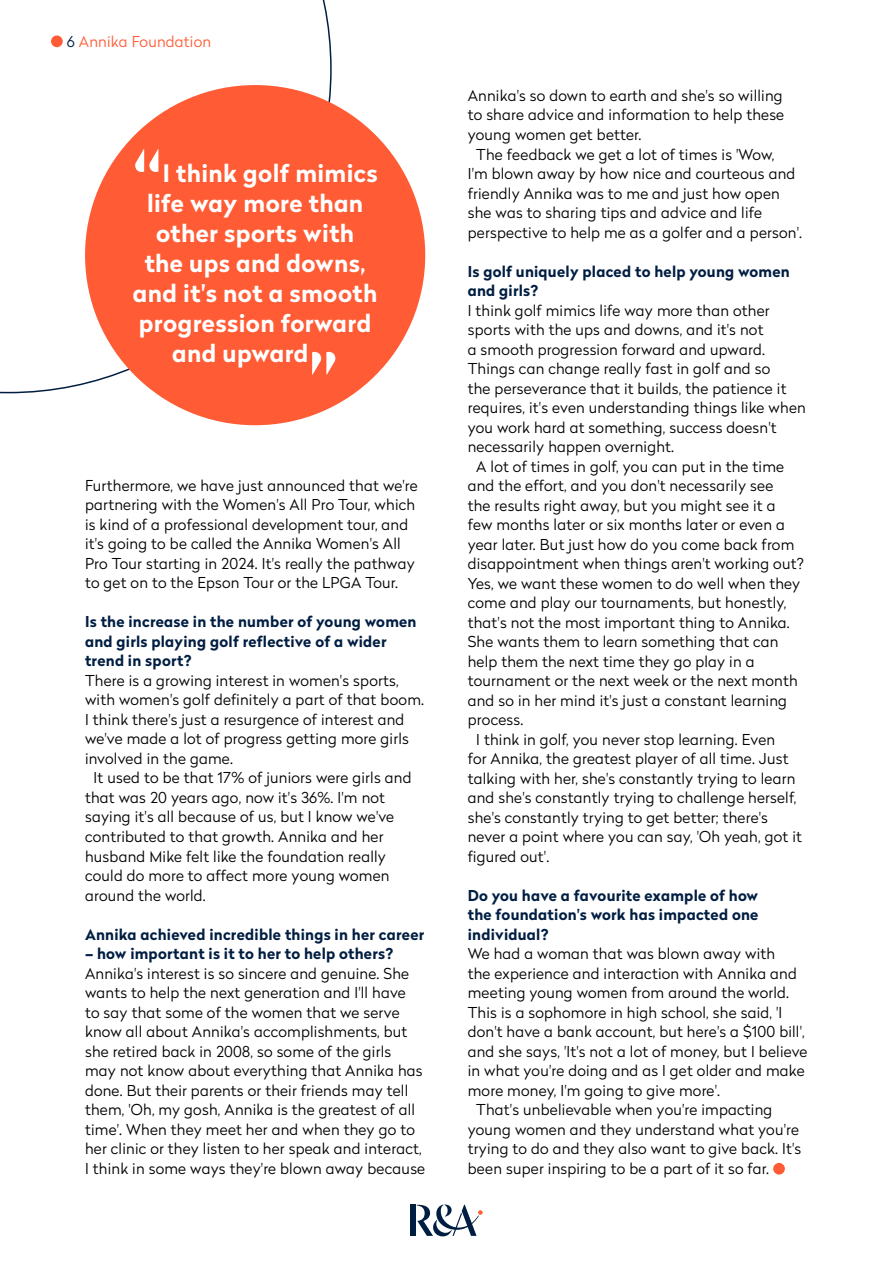
<style>
.page{position:relative;width:893px;height:1263px;background:#fff}
.page>*{position:absolute;margin:0;border:0;box-sizing:border-box;transform-origin:0 0}
.t1{font:700 71.25px "Radikal W03";color:#fff}
.t2{font:700 24px "Radikal W03";letter-spacing:.015em;color:#fff}
.t3{font:300 15px/19.5px "Radikal W03";letter-spacing:.015em;color:#000}
.t4{font:700 15px/19.5px "Radikal W03";letter-spacing:.015em;color:#001e42}
.t5{font:300 15px "Radikal W03";letter-spacing:.015em;color:#ff5c36}
.s1{color:#001e42}
</style>
<div class="page">
<div style="left:410px;top:1205px;width:6px;height:31px;background:#001e42"></div>
<svg style="left:417px;top:1204px;width:66px;height:32px"></svg>
<hr style="left:892px;top:0;width:1px;height:1263px;background:#001e42">
<svg style="left:0;top:0;width:332px;height:393px"></svg>
<hr style="left:892px;top:0;width:1px;height:383px;background:#d3d7e0">
<div style="left:773px;top:1163px;width:12px;height:11px;background:#ff5c36;border-radius:50%"></div>
<div style="left:85px;top:85px;width:340px;height:340px;background:#ff5c36;border-radius:50%"></div>
<hr style="left:892px;top:625px;width:1px;height:417px;background:#ff5c36">
<p class="t5" style="left:67px;top:31px;width:146px"><span class="s1">6</span> Annika Foundation</p>
<h1 class="t1" style="left:133px;top:128px;width:31px">“</h1>
<h2 class="t2" style="left:163px;top:156px;width:216px">I think golf mimics</h2>
<h2 class="t2" style="left:147px;top:186px;width:218px">life way more than</h2>
<h2 class="t2" style="left:156px;top:216px;width:200px">other sports with</h2>
<h2 class="t2" style="left:145px;top:246px;width:222px">the ups and downs,</h2>
<h2 class="t2" style="left:133px;top:276px;width:246px">and it's not a smooth</h2>
<h2 class="t2" style="left:139px;top:306px;width:234px">progression forward</h2>
<h2 class="t2" style="left:172px;top:336px;width:138px">and upward</h2>
<h1 class="t1" style="left:309px;top:328px;width:31px">”</h1>
<p class="t3" style="left:85px;top:475px;width:334px">Furthermore, we have just announced that we're partnering with the Women's All Pro Tour, which is kind of a professional development tour, and it's going to be called the Annika Women's All Pro Tour starting in 2024. It's really the pathway to get on to the Epson Tour or the LPGA Tour.</p>
<p class="t4" style="left:85px;top:612px;width:333px">Is the increase in the number of young women and girls playing golf reflective of a wider trend in sport?</p>
<p class="t3" style="left:85px;top:670px;width:315px">There is a growing interest in women's sports,</p>
<p class="t3" style="left:85px;top:690px;width:341px">with women's golf definitely a part of that boom.</p>
<p class="t3" style="left:85px;top:709px;width:321px">I think there's just a resurgence of interest and</p>
<p class="t3" style="left:85px;top:729px;width:325px">we've made a lot of progress getting more girls</p>
<p class="t3" style="left:85px;top:748px;width:149px">involved in the game.</p>
<p class="t3" style="left:94px;top:768px;width:319px">It used to be that 17% of juniors were girls and</p>
<p class="t3" style="left:85px;top:787px;width:301px">that was 20 years ago, now it's 36%. I'm not</p>
<p class="t3" style="left:85px;top:807px;width:311px">saying it's all because of us, but I know we've</p>
<p class="t3" style="left:85px;top:826px;width:300px">contributed to that growth. Annika and her</p>
<p class="t3" style="left:85px;top:846px;width:302px">husband Mike felt like the foundation really</p>
<p class="t3" style="left:85px;top:865px;width:306px">could do more to affect more young women</p>
<p class="t3" style="left:85px;top:885px;width:122px">around the world.</p>
<p class="t4" style="left:85px;top:924px;width:341px">Annika achieved incredible things in her career</p>
<p class="t4" style="left:85px;top:943px;width:310px">– how important is it to her to help others?</p>
<p class="t3" style="left:85px;top:963px;width:342px">Annika's interest is so sincere and genuine. She wants to help the next generation and I'll have<br>to say that some of the women that we serve know all about Annika's accomplishments, but she retired back in 2008, so some of the girls may not know about everything that Annika has done. But their parents or their friends may tell them, 'Oh, my gosh, Annika is the greatest of all time'. When they meet her and when they go to her clinic or they listen to her speak and interact, I think in some ways they're blown away because</p>
<p class="t3" style="left:468px;top:85px;width:316px">Annika's so down to earth and she's so willing</p>
<p class="t3" style="left:468px;top:105px;width:318px">to share advice and information to help these</p>
<p class="t3" style="left:468px;top:124px;width:175px">young women get better.</p>
<p class="t3" style="left:476px;top:144px;width:299px">The feedback we get a lot of times is 'Wow,</p>
<p class="t3" style="left:468px;top:163px;width:329px">I'm blown away by how nice and courteous and</p>
<p class="t3" style="left:468px;top:183px;width:314px">friendly Annika was to me and just how open</p>
<p class="t3" style="left:468px;top:202px;width:296px">she was to sharing tips and advice and life</p>
<p class="t3" style="left:468px;top:222px;width:336px">perspective to help me as a golfer and a person'.</p>
<p class="t4" style="left:468px;top:261px;width:324px">Is golf uniquely placed to help young women and girls?</p>
<p class="t3" style="left:468px;top:300px;width:303px">I think golf mimics life way more than other</p>
<p class="t3" style="left:468px;top:319px;width:297px">sports with the ups and downs, and it's not</p>
<p class="t3" style="left:468px;top:339px;width:299px">a smooth progression forward and upward.</p>
<p class="t3" style="left:468px;top:358px;width:304px">Things can change really fast in golf and so</p>
<p class="t3" style="left:468px;top:378px;width:320px">the perseverance that it builds, the patience it</p>
<p class="t3" style="left:468px;top:397px;width:339px">requires, it's even understanding things like when</p>
<p class="t3" style="left:468px;top:417px;width:310px">you work hard at something, success doesn't</p>
<p class="t3" style="left:468px;top:436px;width:208px">necessarily happen overnight.</p>
<p class="t3" style="left:476px;top:456px;width:309px">A lot of times in golf, you can put in the time</p>
<p class="t3" style="left:468px;top:475px;width:307px">and the effort, and you don't necessarily see</p>
<p class="t3" style="left:468px;top:495px;width:309px">the results right away, but you might see it a</p>
<p class="t3" style="left:468px;top:514px;width:319px">few months later or six months later or even a</p>
<p class="t3" style="left:468px;top:534px;width:328px">year later. But just how do you come back from</p>
<p class="t3" style="left:468px;top:553px;width:338px">disappointment when things aren't working out?</p>
<p class="t3" style="left:468px;top:573px;width:334px">Yes, we want these women to do well when they</p>
<p class="t3" style="left:468px;top:592px;width:320px">come and play our tournaments, but honestly,</p>
<p class="t3" style="left:468px;top:612px;width:324px">that's not the most important thing to Annika.</p>
<p class="t3" style="left:468px;top:631px;width:312px">She wants them to learn something that can</p>
<p class="t3" style="left:468px;top:651px;width:288px">help them the next time they go play in a</p>
<p class="t3" style="left:468px;top:670px;width:331px">tournament or the next week or the next month</p>
<p class="t3" style="left:468px;top:690px;width:321px">and so in her mind it's just a constant learning</p>
<p class="t3" style="left:468px;top:709px;width:57px">process.</p>
<p class="t3" style="left:476px;top:729px;width:300px">I think in golf, you never stop learning. Even</p>
<p class="t3" style="left:468px;top:748px;width:322px">for Annika, the greatest player of all time. Just</p>
<p class="t3" style="left:468px;top:768px;width:329px">talking with her, she's constantly trying to learn</p>
<p class="t3" style="left:468px;top:787px;width:330px">and she's constantly trying to challenge herself,</p>
<p class="t3" style="left:468px;top:807px;width:302px">she's constantly trying to get better; there's</p>
<p class="t3" style="left:468px;top:826px;width:336px">never a point where you can say, 'Oh yeah, got it</p>
<p class="t3" style="left:468px;top:846px;width:83px">figured out'.</p>
<p class="t4" style="left:468px;top:885px;width:292px;text-align:justify">Do you have a favourite example of how the foundation's work has impacted one individual?</p>
<p class="t3" style="left:468px;top:943px;width:309px">We had a woman that was blown away with</p>
<p class="t3" style="left:468px;top:963px;width:331px">the experience and interaction with Annika and</p>
<p class="t3" style="left:468px;top:982px;width:323px">meeting young women from around the world.</p>
<p class="t3" style="left:468px;top:1002px;width:316px">This is a sophomore in high school, she said, 'I</p>
<p class="t3" style="left:468px;top:1021px;width:338px">don't have a bank account, but here's a $100 bill',</p>
<p class="t3" style="left:468px;top:1041px;width:341px">and she says, 'It's not a lot of money, but I believe</p>
<p class="t3" style="left:468px;top:1060px;width:338px">in what you're doing and as I get older and make</p>
<p class="t3" style="left:468px;top:1080px;width:254px">more money, I'm going to give more'.</p>
<p class="t3" style="left:476px;top:1099px;width:298px">That's unbelievable when you're impacting</p>
<p class="t3" style="left:468px;top:1119px;width:333px">young women and they understand what you're</p>
<p class="t3" style="left:468px;top:1138px;width:335px">trying to do and they also want to give back. It's</p>
<p class="t3" style="left:468px;top:1158px;width:303px">been super inspiring to be a part of it so far.</p>
</div>
